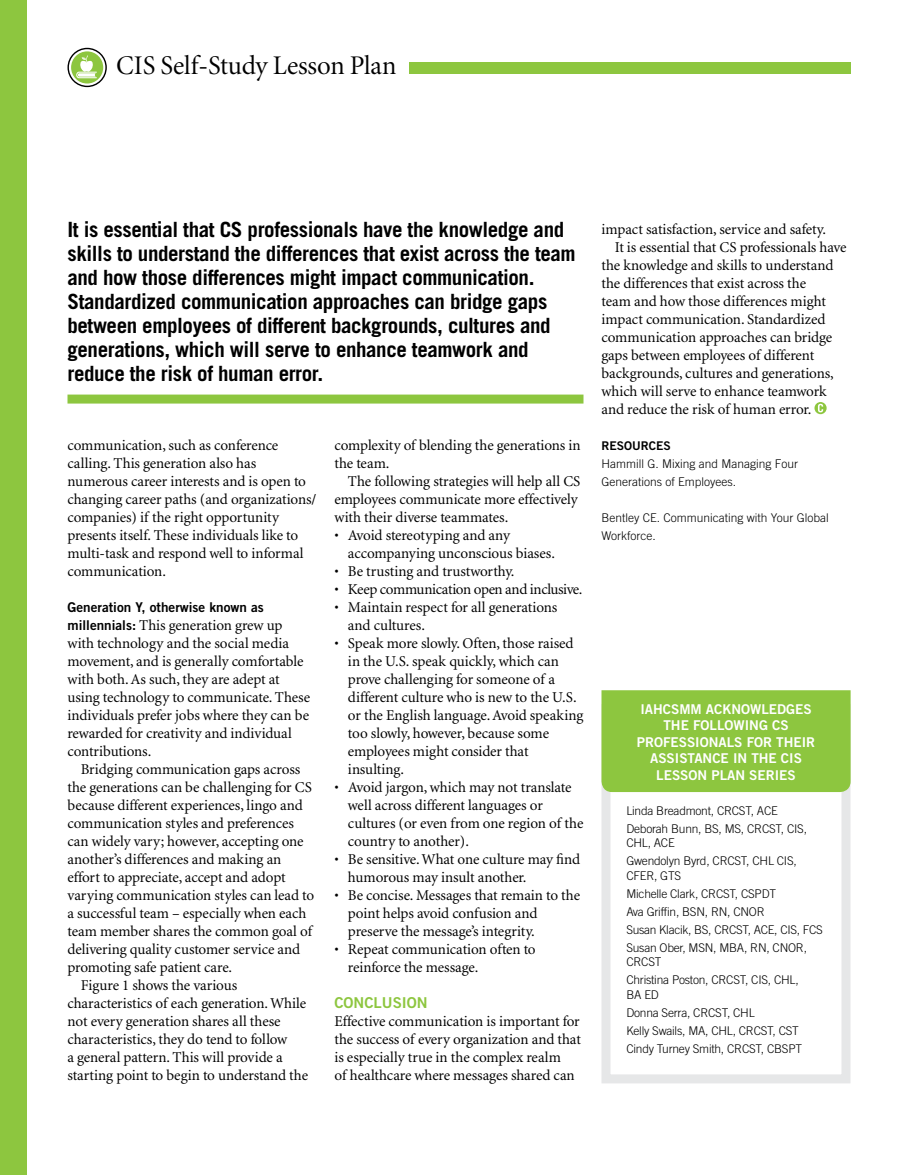
<style>
.page{position:relative;width:918px;height:1175px;background:#fff}
.page>*{position:absolute;margin:0;border:0;box-sizing:border-box;transform-origin:0 0}
.t1{font:27px "Minion MM 367 585 18";letter-spacing:-.005em;color:#000}
.t2{font:700 21px/24px "Trade Gothic";letter-spacing:-.02em;color:#000}
.t3{font:15px/18px "Minion MM 367 585 10";letter-spacing:-.01em;color:#000}
.t4{font:15px "Minion MM 367 585 10";letter-spacing:-.03em;color:#000}
.t5{font:15px "Trade Gothic Bold Two";color:#8dc63f}
.t6{font:13.5px/16.5px "Trade Gothic Bold Two";color:#fff;text-align:center}
.t7{font:13.5px "Trade Gothic Bold Two";color:#000}
.t8{font:300 12px/18px "Trade Gothic";letter-spacing:-.02em;color:#000}
.t9{font:300 12px/18px "Trade Gothic";color:#000}
.t10{font:12px "Trade Gothic Bold Two";color:#000}
.s1{font-family:"Trade Gothic Bold Two";font-size:13.5px}
</style>
<div class="page">
<div style="left:409px;top:63px;width:441px;height:11px;background:#8dc63f"></div>
<div style="left:0;top:0;width:27px;height:1174px;background:#8dc63f"></div>
<svg style="left:68px;top:48px;width:39px;height:39px"></svg>
<svg style="left:814px;top:402px;width:13px;height:12px"></svg>
<svg style="left:818px;top:404px;width:5px;height:8px"></svg>
<div style="left:602px;top:704px;width:248px;height:379px;border:9px solid #e6e7e8"></div>
<div style="left:602px;top:690px;width:249px;height:102px;background:#8dc63f"></div>
<div style="left:68px;top:394px;width:516px;height:9px;background:#8dc63f"></div>
<h1 class="t1" style="left:116px;top:52px;width:282px">CIS Self-Study Lesson Plan</h1>
<p class="t2" style="left:68px;top:217px;width:510px">It is essential that CS professionals have the knowledge and skills to understand the differences that exist across the team and how those differences might impact communication.<br>Standardized communication approaches can bridge gaps between employees of different backgrounds, cultures and generations, which will serve to enhance teamwork and reduce the risk of human error.</p>
<p class="t3" style="left:68px;top:437px;width:250px">communication, such as conference calling. This generation also has numerous career interests and is open to changing career paths (and organizations/ companies) if the right opportunity presents itself. These individuals like to multi-task and respond well to informal communication.</p>
<p class="t7" style="left:68px;top:599px;width:198px">Generation Y, otherwise known as</p>
<p class="t3" style="left:67px;top:617px;width:244px"><span class="s1">millennials:</span> This generation grew up with technology and the social media movement, and is generally comfortable with both. As such, they are adept at using technology to communicate. These individuals prefer jobs where they can be rewarded for creativity and individual contributions.</p>
<p class="t3" style="left:81px;top:761px;width:221px">Bridging communication gaps across</p>
<p class="t3" style="left:67px;top:779px;width:246px">the generations can be challenging for CS</p>
<p class="t3" style="left:67px;top:797px;width:237px">because different experiences, lingo and</p>
<p class="t3" style="left:67px;top:815px;width:228px">communication styles and preferences</p>
<p class="t3" style="left:67px;top:833px;width:238px">can widely vary; however, accepting one</p>
<p class="t3" style="left:67px;top:851px;width:215px">another’s differences and making an</p>
<p class="t3" style="left:67px;top:869px;width:220px">effort to appreciate, accept and adopt</p>
<p class="t3" style="left:67px;top:887px;width:248px">varying communication styles can lead to</p>
<p class="t3" style="left:67px;top:905px;width:240px">a successful team – especially when each</p>
<p class="t3" style="left:67px;top:923px;width:246px">team member shares the common goal of</p>
<p class="t3" style="left:67px;top:941px;width:234px">delivering quality customer service and</p>
<p class="t3" style="left:67px;top:959px;width:166px">promoting safe patient care.</p>
<p class="t3" style="left:81px;top:977px;width:158px">Figure 1 shows the various</p>
<p class="t3" style="left:67px;top:995px;width:240px">characteristics of each generation. While</p>
<p class="t3" style="left:67px;top:1013px;width:215px">not every generation shares all these</p>
<p class="t3" style="left:67px;top:1031px;width:221px">characteristics, they do tend to follow</p>
<p class="t3" style="left:67px;top:1049px;width:217px">a general pattern. This will provide a</p>
<p class="t3" style="left:67px;top:1067px;width:242px">starting point to begin to understand the</p>
<p class="t3" style="left:334px;top:437px;width:248px">complexity of blending the generations in the team.</p>
<p class="t3" style="left:334px;top:473px;width:247px;text-indent:14px">The following strategies will help all CS employees communicate more effectively with their diverse teammates.</p>
<p class="t3" style="left:348px;top:527px;width:209px;text-indent:-14px">• Avoid stereotyping and any accompanying unconscious biases.</p>
<p class="t3" style="left:334px;top:563px;width:182px">• Be trusting and trustworthy.</p>
<p class="t4" style="left:334px;top:581px;width:249px">• Keep communication open and inclusive.</p>
<p class="t3" style="left:348px;top:599px;width:211px;text-indent:-14px">• Maintain respect for all generations and cultures.</p>
<p class="t3" style="left:348px;top:635px;width:237px;text-indent:-13px">• Speak more slowly. Often, those raised in the U.S. speak quickly, which can prove challenging for someone of a different culture who is new to the U.S. or the English language. Avoid speaking too slowly, however, because some employees might consider that insulting.</p>
<p class="t3" style="left:348px;top:779px;width:237px;text-indent:-14px">• Avoid jargon, which may not translate well across different languages or cultures (or even from one region of the country to another).</p>
<p class="t3" style="left:348px;top:851px;width:234px;text-indent:-13px">• Be sensitive. What one culture may find humorous may insult another.</p>
<p class="t3" style="left:348px;top:887px;width:234px;text-indent:-13px">• Be concise. Messages that remain to the point helps avoid confusion and preserve the message’s integrity.</p>
<p class="t3" style="left:348px;top:941px;width:189px;text-indent:-14px">• Repeat communication often to reinforce the message.</p>
<p class="t5" style="left:334px;top:993px;width:95px">CONCLUSION</p>
<p class="t3" style="left:334px;top:1013px;width:248px">Effective communication is important for the success of every organization and that is especially true in the complex realm<br>of healthcare where messages shared can</p>
<p class="t3" style="left:601px;top:221px;width:226px">impact satisfaction, service and safety.</p>
<p class="t3" style="left:615px;top:239px;width:233px">It is essential that CS professionals have</p>
<p class="t3" style="left:601px;top:257px;width:233px">the knowledge and skills to understand</p>
<p class="t3" style="left:601px;top:275px;width:206px">the differences that exist across the</p>
<p class="t3" style="left:601px;top:293px;width:226px">team and how those differences might</p>
<p class="t3" style="left:601px;top:311px;width:226px">impact communication. Standardized</p>
<p class="t3" style="left:601px;top:329px;width:232px">communication approaches can bridge</p>
<p class="t3" style="left:601px;top:347px;width:214px">gaps between employees of different</p>
<p class="t3" style="left:601px;top:365px;width:234px">backgrounds, cultures and generations,</p>
<p class="t3" style="left:601px;top:383px;width:227px">which will serve to enhance teamwork</p>
<p class="t3" style="left:601px;top:401px;width:212px">and reduce the risk of human error.</p>
<p class="t10" style="left:602px;top:438px;width:71px">RESOURCES</p>
<p class="t9" style="left:602px;top:455px;width:198px">Hammill G. Mixing and Managing Four<br>Generations of Employees.</p>
<p class="t9" style="left:602px;top:509px;width:229px">Bentley CE. Communicating with Your Global<br>Workforce.</p>
<p class="t6" style="left:637px;top:700px;width:180px">IAHCSMM ACKNOWLEDGES<br>THE FOLLOWING CS<br>PROFESSIONALS FOR THEIR<br>ASSISTANCE IN THE CIS<br>LESSON PLAN SERIES</p>
<p class="t8" style="left:626px;top:801px;width:182px">Linda Breadmont, CRCST, ACE<br>Deborah Bunn, BS, MS, CRCST, CIS,</p>
<p class="t8" style="left:626px;top:834px;width:172px">CHL, ACE<br>Gwendolyn Byrd, CRCST, CHL CIS,</p>
<p class="t8" style="left:626px;top:866px;width:198px">CFER, GTS<br>Michelle Clark, CRCST, CSPDT<br>Ava Griffin, BSN, RN, CNOR<br>Susan Klacik, BS, CRCST, ACE, CIS, FCS<br>Susan Ober, MSN, MBA, RN, CNOR,</p>
<p class="t8" style="left:626px;top:952px;width:174px">CRCST<br>Christina Poston, CRCST, CIS, CHL,</p>
<p class="t8" style="left:626px;top:985px;width:177px">BA ED<br>Donna Serra, CRCST, CHL<br>Kelly Swails, MA, CHL, CRCST, CST<br>Cindy Turney Smith, CRCST, CBSPT</p>
</div>
